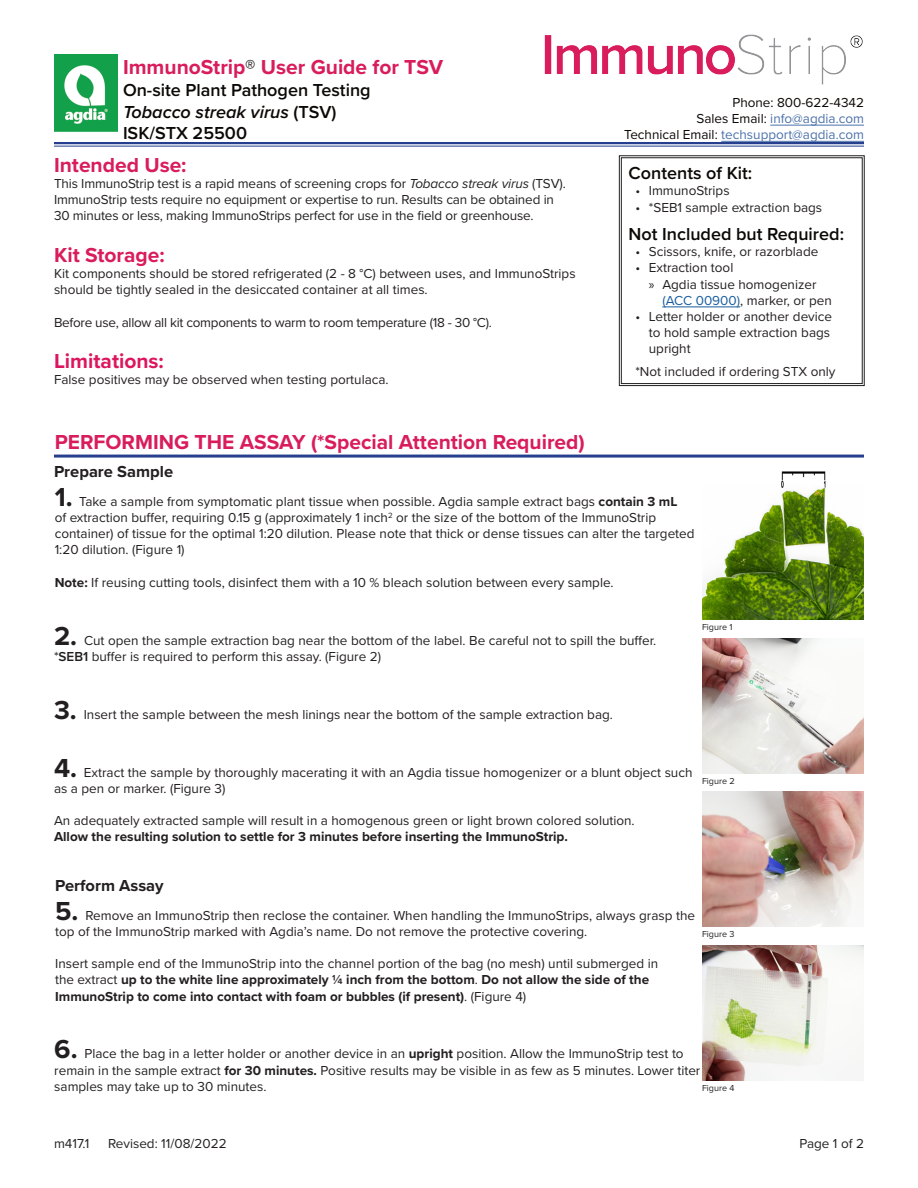
<style>
.page{position:relative;width:918px;height:1188px;background:#fff}
.page>*{position:absolute;margin:0;border:0;box-sizing:border-box;transform-origin:0 0}
.t1{font:700 21px "Proxima Nova";color:#d91c5c}
.t2{font:700 21px "Proxima Nova";color:#dc175f}
.subtitle{font:600 18px "Proxima Nova";color:#0c0806}
.subtitle-2{font:italic 600 18px "Proxima Nova";color:#0c0806}
.t3{font:700 16.5px "Proxima Nova";color:#231f20}
.list_item_bullets{font:13.5px/16.2px "Proxima Nova";color:#231f20}
.t4{font:700 13.5px/16.2px "Proxima Nova";color:#231f20}
.list_item_bullets-2{font:13.5px "Proxima Nova";letter-spacing:-.02em;color:#231f20}
.subtitle-3{font:13.5px "Proxima Nova";color:#4d72ac}
.subtitle-4{font:13.5px "Proxima Nova";color:#0c0806}
.t5{font:9px "Proxima Nova";color:#231f20}
.s1{color:#231f20}
.s2{font-style:normal}
.s3{font-style:italic}
.s4{color:#0c0806}
.s5{font-family:"Myriad Pro"}
.s6{color:#175d9e}
.s7{font-weight:700;font-size:27px}
.s8{font-weight:700}
.s9{font-weight:600}
.s10{font-weight:400}
</style>
<div class="page">
<hr style="left:54px;top:142px;width:810px;height:2px;background:#253f8e">
<hr style="left:54px;top:146px;width:810px;height:1px;background:#253f8e">
<svg style="left:618px;top:155px;width:247px;height:232px"></svg>
<div style="left:621px;top:157px;width:242px;height:227px;border:1px solid #231f20"></div>
<hr style="left:54px;top:455px;width:810px;height:3px;background:#253f8e">
<img style="left:702px;top:638px;width:162px;height:135px">
<img style="left:702px;top:792px;width:162px;height:135px">
<img style="left:702px;top:945px;width:162px;height:135px">
<img style="left:54px;top:54px;width:63px;height:77px">
<img style="left:544px;top:34px;width:319px;height:51px">
<hr style="left:770px;top:125px;width:94px;height:1px;background:#4d72ac">
<hr style="left:721px;top:141px;width:143px;height:1px;background:#4d72ac">
<img style="left:702px;top:487px;width:162px;height:133px">
<img style="left:781px;top:471px;width:45px;height:16px">
<p class="t1" style="left:123px;top:52px;width:322px">ImmunoStrip<span class="s1">®</span> User Guide for TSV</p>
<p class="subtitle" style="left:123px;top:77px;width:249px">On-site Plant Pathogen Testing</p>
<p class="subtitle-2" style="left:123px;top:98px;width:215px">Tobacco streak virus <span class="s2">(TSV)</span></p>
<p class="subtitle" style="left:123px;top:120px;width:126px">ISK/STX 25500</p>
<p class="t1" style="left:54px;top:149px;width:134px">Intended Use:</p>
<p class="list_item_bullets" style="left:54px;top:175px;width:513px">This ImmunoStrip test is a rapid means of screening crops for <span class="s3">Tobacco streak virus</span> (TSV).<br>ImmunoStrip tests require no equipment or expertise to run. Results can be obtained in<br>30 minutes or less, making ImmunoStrips perfect for use in the field or greenhouse.</p>
<p class="t1" style="left:54px;top:239px;width:112px">Kit Storage:</p>
<p class="list_item_bullets" style="left:54px;top:265px;width:523px">Kit components should be stored refrigerated (2 - 8 °C) between uses, and ImmunoStrips should be tightly sealed in the desiccated container at all times.</p>
<p class="list_item_bullets-2" style="left:54px;top:312px;width:439px">Before use, allow all kit components to warm to room temperature (18 - 30 °C).</p>
<p class="t2" style="left:54px;top:345px;width:111px">Limitations:</p>
<p class="list_item_bullets" style="left:54px;top:371px;width:336px">False positives may be observed when testing portulaca.</p>
<p class="subtitle-4" style="left:732px;top:92px;width:133px">Phone: 800-622-4342</p>
<p class="subtitle-3" style="left:697px;top:108px;width:169px"><span class="s4">Sales Email:</span> info@agdia.com</p>
<p class="subtitle-3" style="left:624px;top:125px;width:241px"><span class="s4">Technical Email:</span> techsupport@agdia.com</p>
<p class="subtitle" style="left:629px;top:160px;width:125px">Contents of Kit:</p>
<p class="list_item_bullets" style="left:635px;top:182px;width:96px">• ImmunoStrips</p>
<p class="list_item_bullets" style="left:635px;top:198px;width:188px">• *SEB1 sample extraction bags</p>
<p class="subtitle" style="left:629px;top:221px;width:217px">Not Included but Required:</p>
<p class="list_item_bullets" style="left:635px;top:243px;width:185px">• Scissors, knife, or razorblade</p>
<p class="list_item_bullets" style="left:635px;top:259px;width:100px">• Extraction tool</p>
<p class="list_item_bullets" style="left:662px;top:275px;width:171px;text-indent:-14px"><span class="s5">»</span> Agdia tissue homogenizer <span class="s6">(ACC 00900)</span>, marker, or pen</p>
<p class="list_item_bullets" style="left:649px;top:308px;width:185px;text-indent:-14px">• Letter holder or another device to hold sample extraction bags upright</p>
<p class="list_item_bullets" style="left:635px;top:363px;width:202px">*Not included if ordering STX only</p>
<p class="t1" style="left:55px;top:427px;width:532px">PERFORMING THE ASSAY (*Special Attention Required)</p>
<p class="list_item_bullets" style="left:55px;top:493px;width:641px"><span class="s7">1.</span> Take a sample from symptomatic plant tissue when possible. Agdia sample extract bags <span class="s8">contain 3 mL<br></span>of extraction buffer, requiring 0.15 g (approximately 1 inch<sup>2</sup> or the size of the bottom of the ImmunoStrip container) of tissue for the optimal 1:20 dilution. Please note that thick or dense tissues can alter the targeted 1:20 dilution. (Figure 1)</p>
<p class="list_item_bullets" style="left:55px;top:574px;width:560px"><span class="s8">Note:</span> If reusing cutting tools, disinfect them with a 10 % bleach solution between every sample.</p>
<p class="t3" style="left:54px;top:459px;width:121px">Prepare Sample</p>
<p class="list_item_bullets" style="left:54px;top:632px;width:604px"><span class="s7">2.</span> Cut open the sample extraction bag near the bottom of the label. Be careful not to spill the buffer. *<span class="s9">SEB1</span> buffer is required to perform this assay. (Figure 2)</p>
<p class="list_item_bullets" style="left:54px;top:706px;width:561px"><span class="s7">3.</span> Insert the sample between the mesh linings near the bottom of the sample extraction bag.</p>
<p class="list_item_bullets" style="left:54px;top:763px;width:640px"><span class="s7">4.</span> Extract the sample by thoroughly macerating it with an Agdia tissue homogenizer or a blunt object such as a pen or marker. (Figure 3)</p>
<p class="list_item_bullets" style="left:54px;top:812px;width:582px">An adequately extracted sample will result in a homogenous green or light brown colored solution.</p>
<p class="t4" style="left:54px;top:829px;width:515px">Allow the resulting solution to settle for 3 minutes before inserting the ImmunoStrip.</p>
<p class="t5" style="left:702px;top:620px;width:32px">Figure 1</p>
<p class="t5" style="left:702px;top:774px;width:34px">Figure 2</p>
<p class="t3" style="left:55px;top:873px;width:110px">Perform Assay</p>
<p class="list_item_bullets" style="left:55px;top:906px;width:641px"><span class="s7">5.</span> Remove an ImmunoStrip then reclose the container. When handling the ImmunoStrips, always grasp the top of the ImmunoStrip marked with Agdia’s name. Do not remove the protective covering.</p>
<p class="t4" style="left:55px;top:955px;width:605px"><span class="s10">Insert sample end of the ImmunoStrip into the channel portion of the bag (no mesh) until submerged in the extract</span> up to the white line approximately <span class="s9">¼</span> inch from the bottom<span class="s10">.</span> Do not allow the side of the<br>ImmunoStrip to come into contact with foam or bubbles (if present)<span class="s10">. (Figure 4)</span></p>
<p class="t5" style="left:702px;top:927px;width:34px">Figure 3</p>
<p class="list_item_bullets" style="left:54px;top:1045px;width:648px"><span class="s7">6.</span> Place the bag in a letter holder or another device in an <span class="s8">upright</span> position. Allow the ImmunoStrip test to remain in the sample extract <span class="s8">for 30 minutes.</span> Positive results may be visible in as few as 5 minutes. Lower titer samples may take up to 30 minutes.</p>
<p class="t5" style="left:702px;top:1081px;width:34px">Figure 4</p>
<p class="list_item_bullets" style="left:54px;top:1135px;width:37px">m417.1</p>
<p class="list_item_bullets" style="left:108px;top:1135px;width:120px">Revised: 11/08/2022</p>
<p class="list_item_bullets" style="left:799px;top:1134px;width:66px">Page 1 of 2</p>
</div>
